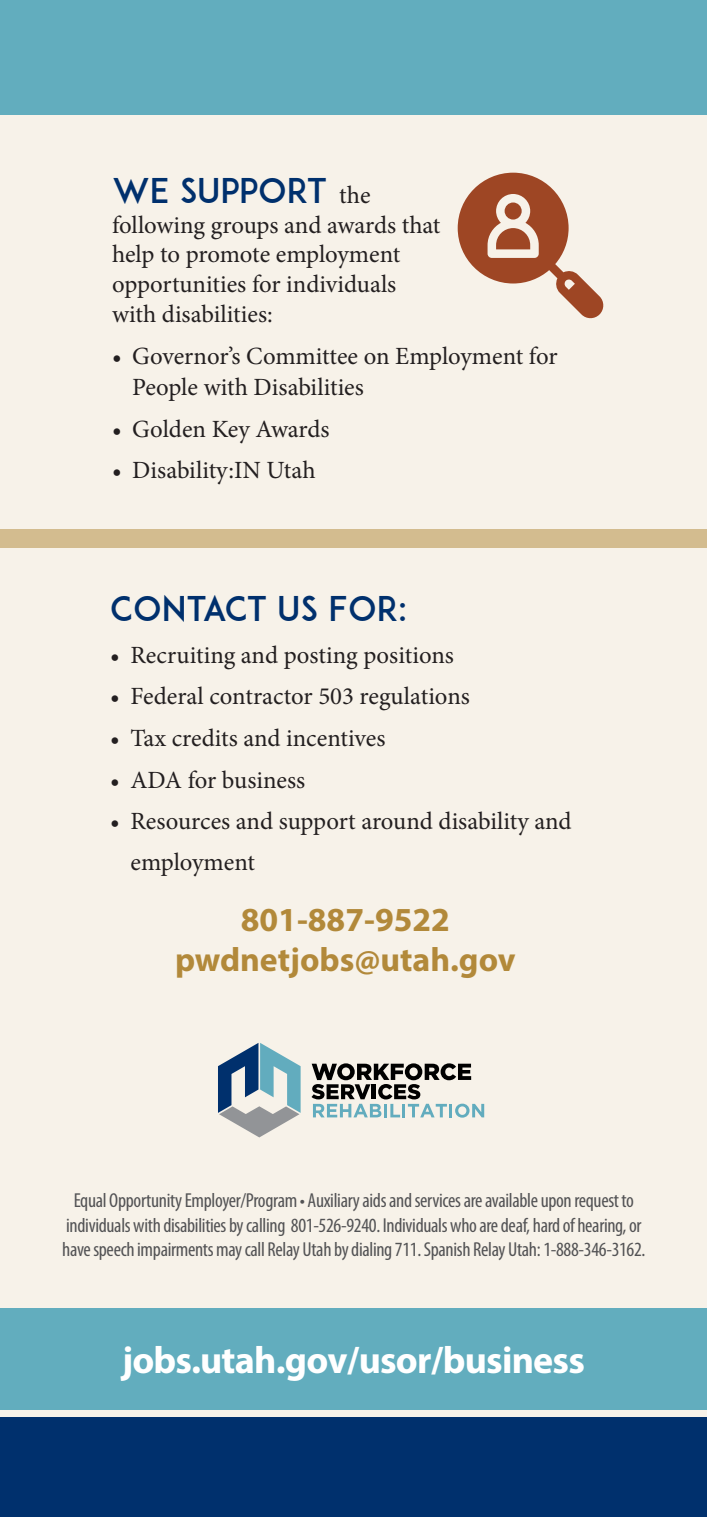
<style>
.page{position:relative;width:707px;height:1517px;background:#fff}
.page>*{position:absolute;margin:0;border:0;box-sizing:border-box;transform-origin:0 0}
.t1{font:700 38.02px "Myriad Pro";letter-spacing:-.02em;color:#fff}
.t2{font:700 33.75px "Myriad Pro";color:#b2893a}
.t3{font:33.75px "ADAM.CGPRO";color:#00306d}
.t4{font:24.75px/29.7px "Minion Pro";letter-spacing:-.005em;color:#231f20}
.t5{font:condensed 20.25px/24.3px "Myriad Pro";letter-spacing:-.015em;color:#535355;text-align:center}
.s1{font-family:"Minion Pro";font-size:24.75px;color:#231f20}
</style>
<div class="page">
<div style="left:0;top:0;width:706px;height:1516px;background:#f7f2e9"></div>
<svg style="left:218px;top:1043px;width:82px;height:94px"></svg>
<svg style="left:311px;top:1063px;width:173px;height:54px"></svg>
<div style="left:0;top:0;width:706px;height:114px;background:#62adbe"></div>
<div style="left:0;top:529px;width:706px;height:19px;background:#d3bc8f"></div>
<svg style="left:457px;top:173px;width:147px;height:146px"></svg>
<div style="left:504px;top:202px;width:17px;height:17px;background:#9e4624;border-radius:50%"></div>
<div style="left:0;top:1416px;width:706px;height:100px;background:#00306d"></div>
<div style="left:0;top:1307px;width:706px;height:102px;background:#62adbe"></div>
<p class="t3" style="left:112px;top:170px;width:260px">WE SUPPORT <span class="s1">the</span></p>
<p class="t4" style="left:112px;top:210px;width:330px">following groups and awards that help to promote employment opportunities for individuals with disabilities:</p>
<p class="t4" style="left:132px;top:340px;width:426px;line-height:31.5px;text-indent:-20px">• Governor’s Committee on Employment for<br>People with Disabilities</p>
<p class="t4" style="left:112px;top:414px;width:219px">• Golden Key Awards</p>
<p class="t4" style="left:112px;top:456px;width:205px">• Disability:IN Utah</p>
<p class="t3" style="left:110px;top:588px;width:298px">CONTACT US FOR:</p>
<p class="t4" style="left:110px;top:640px;width:345px">• Recruiting and posting positions</p>
<p class="t4" style="left:110px;top:682px;width:361px">• Federal contractor 503 regulations</p>
<p class="t4" style="left:110px;top:723px;width:276px">• Tax credits and incentives</p>
<p class="t4" style="left:110px;top:765px;width:196px">• ADA for business</p>
<p class="t4" style="left:130px;top:801px;width:442px;line-height:40.5px;text-indent:-20px">• Resources and support around disability and employment</p>
<p class="t2" style="left:241px;top:897px;width:211px">801-887-9522</p>
<p class="t2" style="left:175px;top:937px;width:342px">pwdnetjobs@utah.gov</p>
<p class="t5" style="left:62px;top:1188px;width:584px">Equal Opportunity Employer/Program • Auxiliary aids and services are available upon request to individuals with disabilities by calling 801-526-9240. Individuals who are deaf, hard of hearing, or have speech impairments may call Relay Utah by dialing 711. Spanish Relay Utah: 1-888-346-3162.</p>
<p class="t1" style="left:122px;top:1335px;width:464px">jobs.utah.gov/usor/business</p>
</div>
